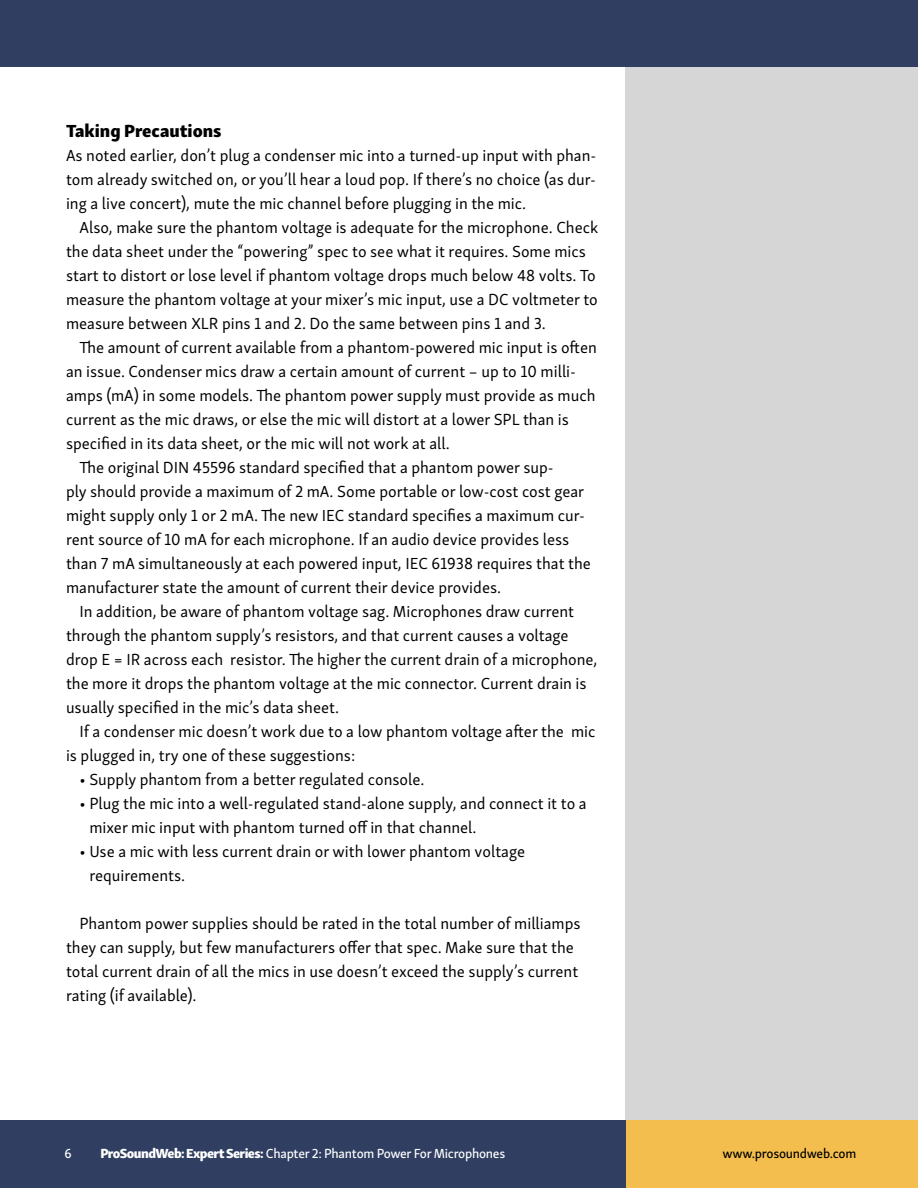
<style>
.page{position:relative;width:918px;height:1188px;background:#fff}
.page>*{position:absolute;margin:0;border:0;box-sizing:border-box;transform-origin:0 0}
.t1{font:18px "Skolar Sans Latn Eb";color:#000}
.t2{font:16.5px/24px "Skolar Sans Latn";color:#000}
.t3{font:13.5px "Skolar Sans Latn Me";letter-spacing:-.02em;color:#fff}
.t4{font:13.5px "Skolar Sans Latn Me";letter-spacing:-.02em;color:#000}
.s1{font-family:"Skolar Sans Latn Eb"}
</style>
<div class="page">
<div style="left:626px;top:54px;width:292px;height:1134px;background:#d7d6d6"></div>
<div style="left:0;top:0;width:918px;height:68px;background:#303f61"></div>
<div style="left:0;top:1120px;width:627px;height:68px;background:#303f61"></div>
<div style="left:626px;top:1120px;width:292px;height:68px;background:#f3be4d"></div>
<p class="t1" style="left:66px;top:115px;width:157px">Taking Precautions</p>
<p class="t2" style="left:66px;top:142px;width:532px;text-align:justify">As noted earlier, don’t plug a condenser mic into a turned-up input with phan&shy;tom already switched on, or you’ll hear a loud pop. If there’s no choice (as dur&shy;ing a live concert), mute the mic channel before plugging in the mic.</p>
<p class="t2" style="left:66px;top:214px;width:534px;text-indent:13px">Also, make sure the phantom voltage is adequate for the microphone. Check the data sheet under the “powering” spec to see what it requires. Some mics start to distort or lose level if phantom voltage drops much below 48 volts. To measure the phantom voltage at your mixer’s mic input, use a DC voltmeter to measure between XLR pins 1 and 2. Do the same between pins 1 and 3.</p>
<p class="t2" style="left:79px;top:334px;width:519px">The amount of current available from a phantom-powered mic input is often</p>
<p class="t2" style="left:66px;top:358px;width:512px">an issue. Condenser mics draw a certain amount of current – up to 10 milli-</p>
<p class="t2" style="left:66px;top:382px;width:531px">amps (mA) in some models. The phantom power supply must provide as much</p>
<p class="t2" style="left:66px;top:406px;width:504px">current as the mic draws, or else the mic will distort at a lower SPL than is</p>
<p class="t2" style="left:66px;top:430px;width:385px">specified in its data sheet, or the mic will not work at all.</p>
<p class="t2" style="left:79px;top:454px;width:476px">The original DIN 45596 standard specified that a phantom power sup-</p>
<p class="t2" style="left:66px;top:478px;width:520px">ply should provide a maximum of 2 mA. Some portable or low-cost cost gear</p>
<p class="t2" style="left:66px;top:502px;width:521px">might supply only 1 or 2 mA. The new IEC standard specifies a maximum cur-</p>
<p class="t2" style="left:66px;top:526px;width:505px">rent source of 10 mA for each microphone. If an audio device provides less</p>
<p class="t2" style="left:66px;top:550px;width:526px">than 7 mA simultaneously at each powered input, IEC 61938 requires that the</p>
<p class="t2" style="left:66px;top:574px;width:437px">manufacturer state the amount of current their device provides.</p>
<p class="t2" style="left:79px;top:598px;width:496px">In addition, be aware of phantom voltage sag. Microphones draw current</p>
<p class="t2" style="left:66px;top:622px;width:504px">through the phantom supply’s resistors, and that current causes a voltage</p>
<p class="t2" style="left:66px;top:646px;width:533px">drop E = IR across each resistor. The higher the current drain of a microphone,</p>
<p class="t2" style="left:66px;top:670px;width:522px">the more it drops the phantom voltage at the mic connector. Current drain is</p>
<p class="t2" style="left:66px;top:694px;width:275px">usually specified in the mic’s data sheet.</p>
<p class="t2" style="left:79px;top:718px;width:518px">If a condenser mic doesn’t work due to a low phantom voltage after the mic</p>
<p class="t2" style="left:66px;top:742px;width:291px">is plugged in, try one of these suggestions:</p>
<p class="t2" style="left:79px;top:766px;width:347px">• Supply phantom from a better regulated console.</p>
<p class="t2" style="left:89px;top:790px;width:499px;text-indent:-10px">• Plug the mic into a well-regulated stand-alone supply, and connect it to a mixer mic input with phantom turned off in that channel.</p>
<p class="t2" style="left:89px;top:838px;width:437px;text-indent:-10px">• Use a mic with less current drain or with lower phantom voltage requirements.</p>
<p class="t2" style="left:66px;top:910px;width:516px;text-indent:13px">Phantom power supplies should be rated in the total number of milliamps they can supply, but few manufacturers offer that spec. Make sure that the total current drain of all the mics in use doesn’t exceed the supply’s current rating (if available).</p>
<p class="t3" style="left:64px;top:1143px;width:9px">6</p>
<p class="t3" style="left:100px;top:1143px;width:406px"><span class="s1">ProSoundWeb: Expert Series:</span> Chapter 2: Phantom Power For Microphones</p>
<p class="t4" style="left:722px;top:1143px;width:135px">www.prosoundweb.com</p>
</div>
